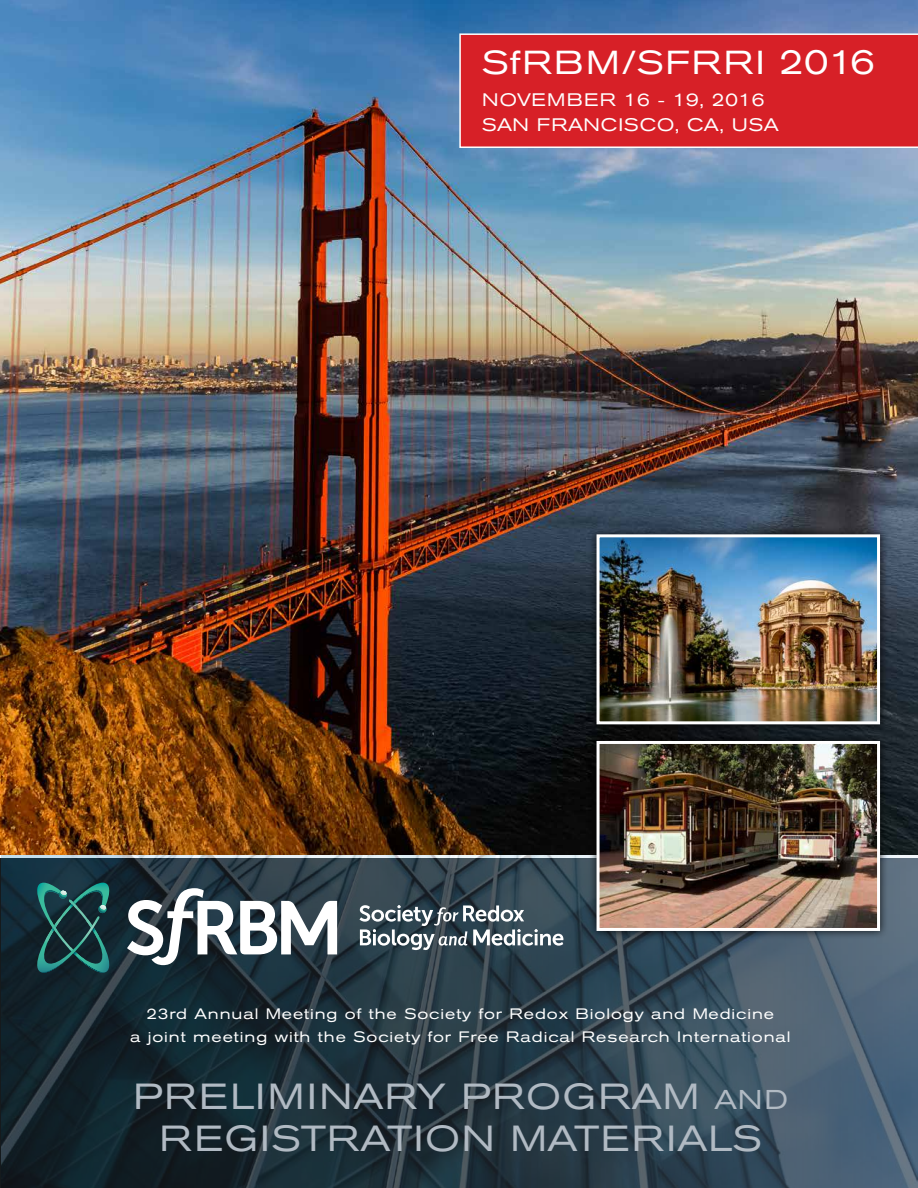
<style>
.page{position:relative;width:918px;height:1188px;background:#fff}
.page>*{position:absolute;margin:0;border:0;box-sizing:border-box;transform-origin:0 0}
.t1{font:expanded 36px/42px "Akzidenz Grotesk BE";letter-spacing:.05em;color:#b1bac3;text-align:center}
.t2{font:expanded 33px "Akzidenz Grotesk BE";letter-spacing:.065em;color:#fff}
.t3{font:expanded 18px/25.5px "Akzidenz Grotesk BE";letter-spacing:.03em;color:#fff}
.t4{font:expanded 15px/22.5px "Akzidenz Grotesk BE";letter-spacing:.06em;color:#fff;text-align:center}
.s1{font-size:34.5px}
.s2{font-size:27px}
</style>
<div class="page">
<img style="left:1px;top:854px;width:916px;height:334px">
<img style="left:0;top:0;width:918px;height:854px">
<svg style="left:360px;top:905px;width:203px;height:45px"></svg>
<svg style="left:127px;top:888px;width:210px;height:77px"></svg>
<svg style="left:32px;top:883px;width:82px;height:94px;background:#1c4649"></svg>
<div style="left:588px;top:733px;width:300px;height:206px;background:#000;opacity:.75"></div>
<img style="left:601px;top:745px;width:275px;height:182px">
<div style="left:597px;top:741px;width:283px;height:190px;border:3px solid #fff"></div>
<div style="left:588px;top:526px;width:300px;height:206px;background:#000;opacity:.75"></div>
<img style="left:601px;top:538px;width:275px;height:182px">
<div style="left:597px;top:534px;width:283px;height:190px;border:3px solid #fff"></div>
<div style="left:459px;top:33px;width:459px;height:115px;background:#d72027"></div>
<h2 class="t2" style="left:482px;top:44px;width:393px">SfRBM/SFRRI <span class="s1">2016</span></h2>
<p class="t3" style="left:482px;top:87px;width:298px">NOVEMBER 16 - 19, 2016<br>SAN FRANCISCO, CA, USA</p>
<p class="t4" style="left:130px;top:1003px;width:662px">23rd Annual Meeting of the Society for Redox Biology and Medicine<br>a joint meeting with the Society for Free Radical Research International</p>
<h1 class="t1" style="left:133px;top:1076px;width:656px">PRELIMINARY PROGRAM <span class="s2">AND<br></span>REGISTRATION MATERIALS</h1>
</div>
